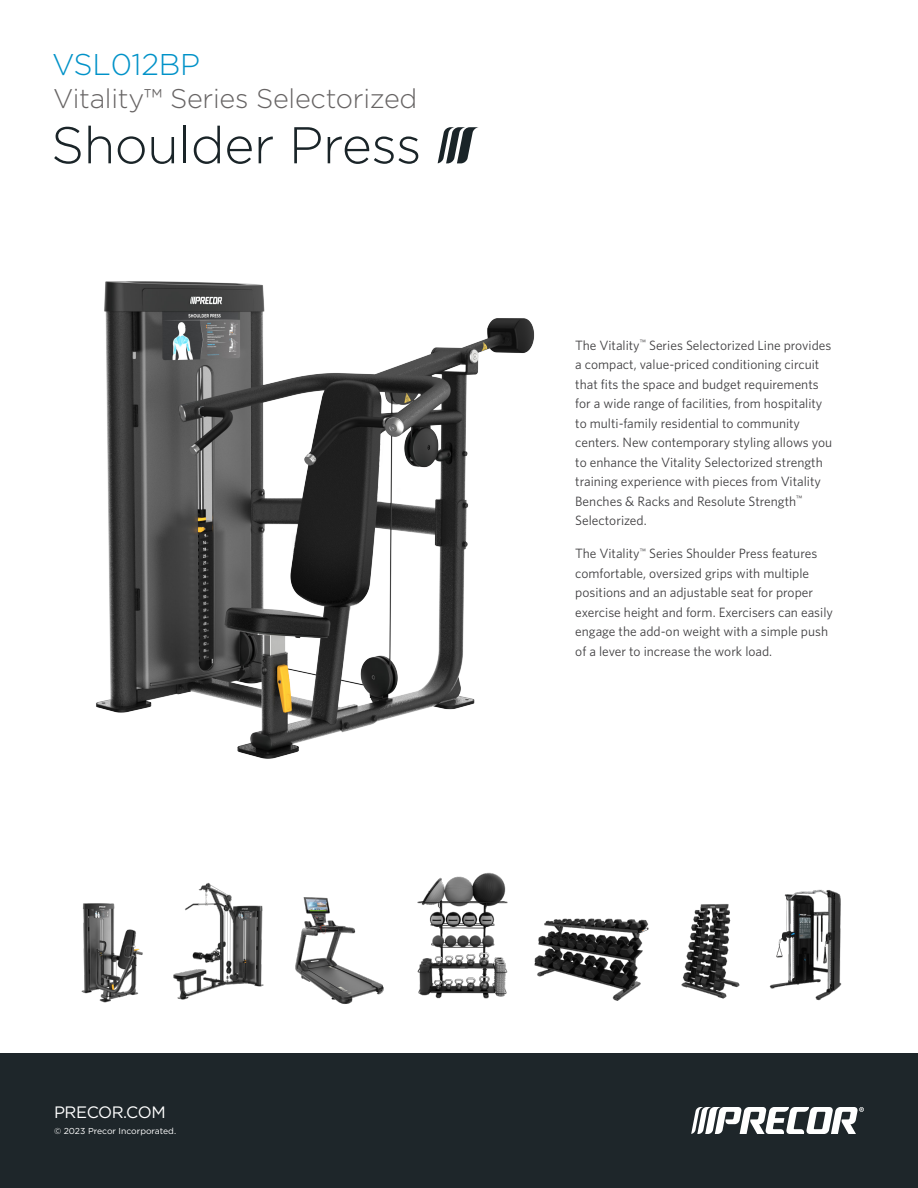
<style>
.page{position:relative;width:918px;height:1188px;background:#fff}
.page>*{position:absolute;margin:0;border:0;box-sizing:border-box;transform-origin:0 0}
.t1{font:300 51.6px "Gotham";letter-spacing:-.01em;color:#1a2428}
.t2{font:300 30px "Gotham";letter-spacing:-.01em;color:#0092c8}
.t3{font:300 27px "Gotham";letter-spacing:-.01em;color:#676464}
.t4{font:16.5px "Gotham";letter-spacing:-.025em;color:#fff}
.t5{font:13.5px/19.5px "Whitney";color:#414042}
.t6{font:8.7px "Gotham";color:#fff}
</style>
<div class="page">
<div style="left:0;top:1053px;width:918px;height:135px;background:#1e262a"></div>
<svg style="left:691px;top:1107px;width:173px;height:27px"></svg>
<svg style="left:438px;top:127px;width:41px;height:36px"></svg>
<img style="left:96px;top:281px;width:439px;height:478px">
<img style="left:681px;top:904px;width:59px;height:95px">
<img style="left:534px;top:918px;width:115px;height:83px">
<img style="left:417px;top:872px;width:91px;height:127px">
<img style="left:769px;top:889px;width:73px;height:112px">
<img style="left:295px;top:897px;width:89px;height:107px">
<img style="left:173px;top:882px;width:91px;height:118px">
<img style="left:81px;top:903px;width:62px;height:100px">
<p class="t2" style="left:52px;top:45px;width:150px">VSL012BP</p>
<p class="t3" style="left:53px;top:81px;width:366px">Vitality™ Series Selectorized</p>
<p class="t1" style="left:51px;top:112px;width:372px">Shoulder Press</p>
<p class="t5" style="left:575px;top:335px;width:258px">The Vitality<sup>™</sup> Series Selectorized Line provides a compact, value-priced conditioning circuit that fits the space and budget requirements for a wide range of facilities, from hospitality to multi-family residential to community centers. New contemporary styling allows you to enhance the Vitality Selectorized strength training experience with pieces from Vitality Benches &amp; Racks and Resolute Strength<sup>™ </sup>Selectorized.</p>
<p class="t5" style="left:575px;top:544px;width:259px">The Vitality<sup>™</sup> Series Shoulder Press features comfortable, oversized grips with multiple positions and an adjustable seat for proper exercise height and form. Exercisers can easily engage the add-on weight with a simple push of a lever to increase the work load.</p>
<p class="t4" style="left:54px;top:1102px;width:113px">PRECOR.COM</p>
<p class="t6" style="left:54px;top:1125px;width:124px">© 2023 Precor Incorporated.</p>
</div>
